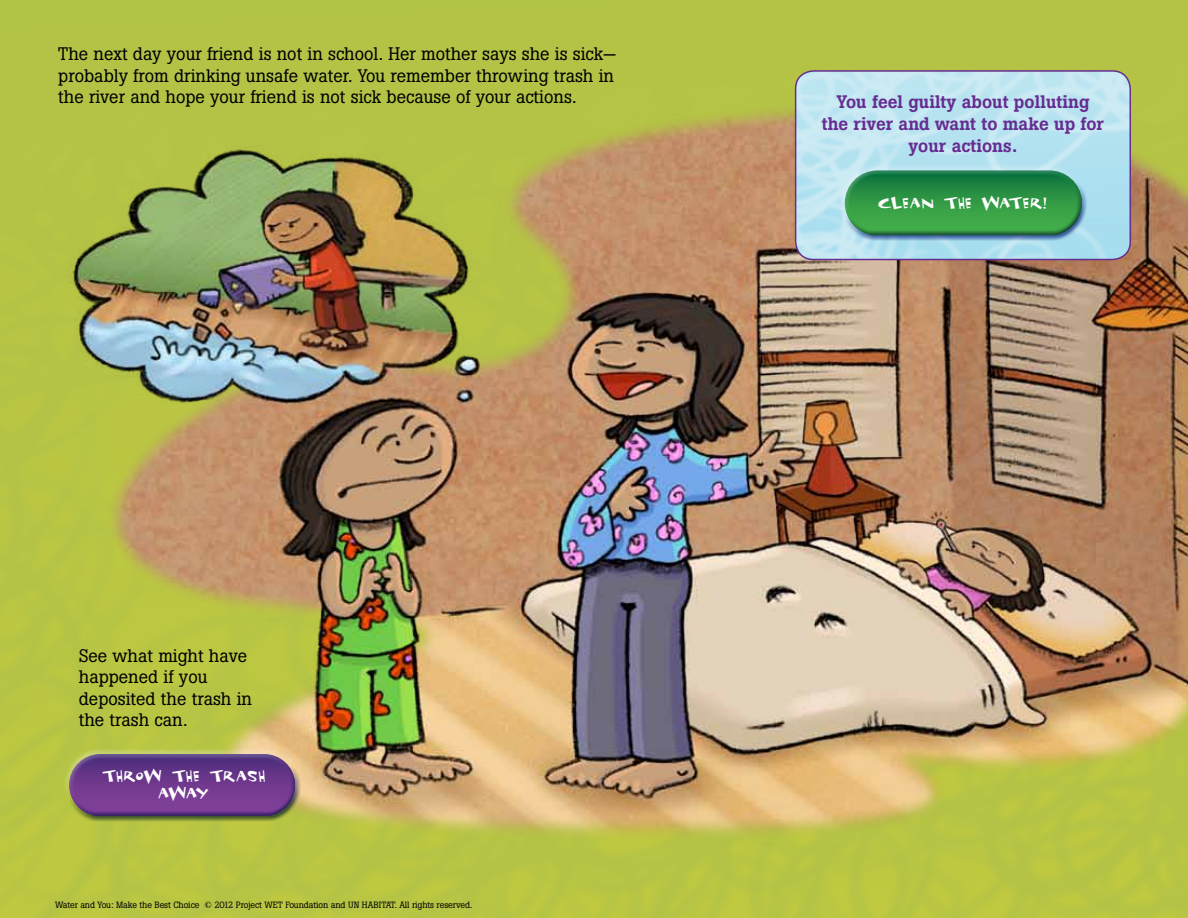
<style>
.page{position:relative;width:1188px;height:918px;background:#fff}
.page>*{position:absolute;margin:0;border:0;box-sizing:border-box;transform-origin:0 0}
.t1{font:18px/21.6px "Boton";color:#000}
.t2{font:500 18px/21.6px "Boton";color:#662d91;text-align:center}
.t3{font:14.55px/17.5px "General Collection FUNHOUSE";letter-spacing:-.085em;color:#fff;text-align:center}
.t4{font:9px "Boton";letter-spacing:-.01em;color:#000}
</style>
<div class="page">
<div style="left:0;top:898px;width:1188px;height:20px;background:#b9c643"></div>
<img style="left:0;top:0;width:1188px;height:898px">
<div style="left:64px;top:749px;width:231px;height:53px;background:#fff;opacity:.33"></div>
<div style="left:69px;top:765px;width:232px;height:57px;background:#25408f;opacity:.75"></div>
<img style="left:796px;top:71px;width:334px;height:189px">
<div style="left:795px;top:70px;width:336px;height:190px;border:2px solid #662d91;border-radius:18px"></div>
<div style="left:840px;top:165px;width:241px;height:56px;background:#fff;opacity:.33"></div>
<div style="left:845px;top:182px;width:242px;height:59px;background:#25408f;opacity:.75"></div>
<p class="t1" style="left:58px;top:43px;width:560px">The next day your friend is not in school. Her mother says she is sick— probably from drinking unsafe water. You remember throwing trash in the river and hope your friend is not sick because of your actions.</p>
<p class="t1" style="left:79px;top:644px;width:175px">See what might have happened if you deposited the trash in the trash can.</p>
<p class="t3" style="left:101px;top:766px;width:166px">THROW THE TRASH<br>AWAY</p>
<p class="t4" style="left:55px;top:899px;width:419px">Water and You: Make the Best Choice © 2012 Project WET Foundation and UN HABITAT. All rights reserved.</p>
<p class="t2" style="left:822px;top:91px;width:284px">You feel guilty about polluting the river and want to make up for your actions.</p>
<p class="t3" style="left:878px;top:194px;width:171px">CLEAN THE WATER!</p>
</div>
